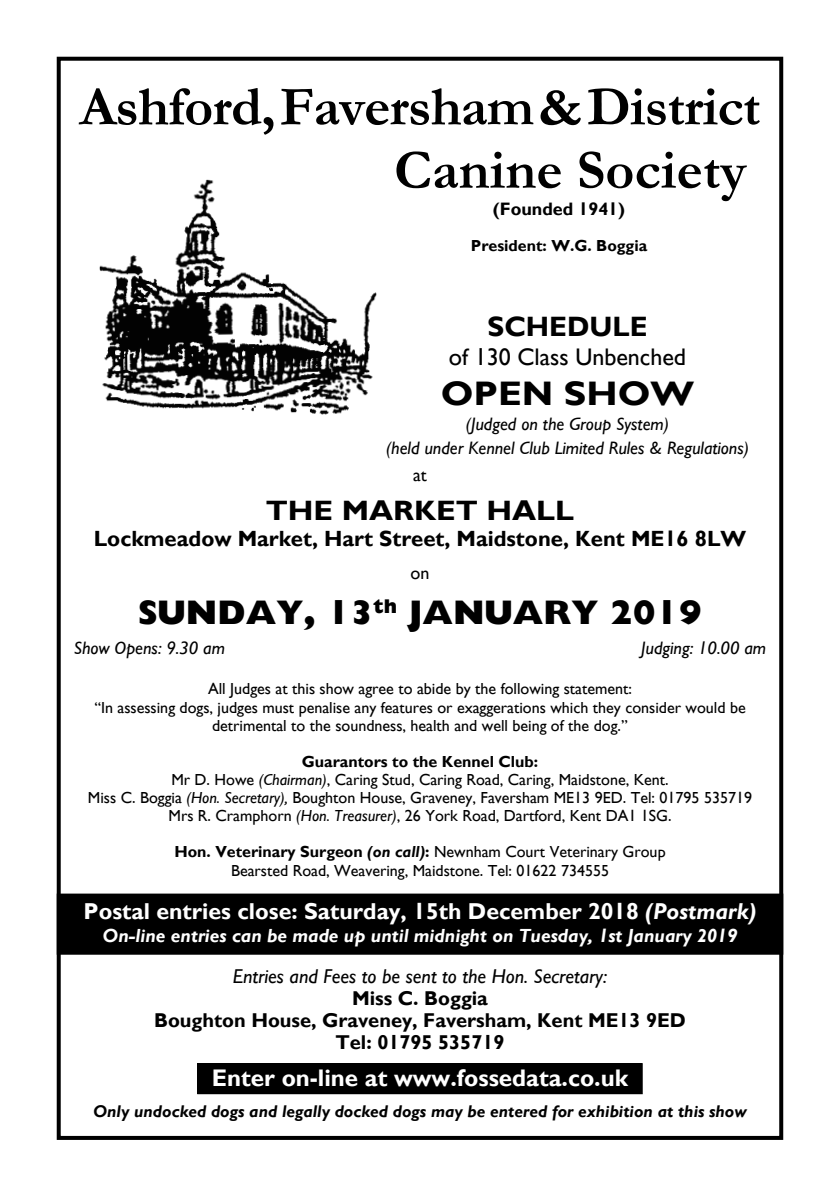
<style>
.page{position:relative;width:840px;height:1191px;background:#fff}
.page>*{position:absolute;margin:0;border:0;box-sizing:border-box;transform-origin:0 0}
.t1{font:700 56px/63.2px "Garamond";letter-spacing:-.015em;color:#000;text-align:right}
.t2{font:800 34px "Gill Sans";color:#000}
.t3{font:700 34px "Gill Sans";color:#000;scale:1.1 1}
.t4{font:700 28px "Gill Sans";color:#000;scale:1.1 1}
.t5{font:700 28px "Gill Sans";color:#000}
.t6{font:700 24px "Gill Sans";color:#fff}
.t7{font:24px "Gill Sans";color:#000}
.t8{font:700 23px "Gill Sans";color:#fff}
.t9{font:700 22px "Gill Sans";color:#000}
.t10{font:700 20px/22px "Gill Sans";color:#000;text-align:center}
.t11{font:italic 20px "Gill Sans";color:#000}
.t12{font:italic 700 19px "Gill Sans";color:#fff}
.t13{font:italic 18px/24.4px "Gill Sans";color:#000;text-align:center}
.t14{font:700 18px "Gill Sans";color:#000}
.t15{font:18px "Gill Sans";color:#000}
.t16{font:italic 700 17px "Gill Sans";color:#000}
.t17{font:16px/18px "Gill Sans";color:#000;text-align:center}
.t18{font:700 16px "Gill Sans";color:#000}
.s1{font-weight:700}
.s2{font-style:italic}
.s3{font-weight:700;font-style:italic}
</style>
<div class="page">
<div style="left:198px;top:1063px;width:444px;height:30px;background:#000"></div>
<div style="left:197px;top:1063px;width:445px;height:31px;border:1px solid #000"></div>
<div style="left:59px;top:895px;width:721px;height:57px;background:#000"></div>
<div style="left:57px;top:893px;width:725px;height:61px;border:4px solid #000"></div>
<div style="left:57px;top:57px;width:725px;height:1083px;border:4px solid #000"></div>
<img style="left:99px;top:179px;width:278px;height:236px">
<h1 class="t1" style="left:79px;top:75px;width:682px">Ashford, Faversham &amp; District<br>Canine Society</h1>
<p class="t14" style="left:492px;top:198px;width:134px">(Founded 1941)</p>
<p class="t18" style="left:470px;top:236px;width:178px">President: W.G. Boggia</p>
<h3 class="t5" style="left:487px;top:310px;width:162px">SCHEDULE</h3>
<h3 class="t7" style="left:448px;top:343px;width:238px">of 130 Class Unbenched</h3>
<h2 class="t3" style="left:440px;top:373px;width:232px">OPEN SHOW</h2>
<p class="t13" style="left:386px;top:411px;width:364px">(Judged on the Group System)<br>(held under Kennel Club Limited Rules &amp; Regulations)</p>
<p class="t15" style="left:413px;top:465px;width:15px">at</p>
<h3 class="t4" style="left:265px;top:493px;width:282px">THE MARKET HALL</h3>
<h3 class="t9" style="left:94px;top:525px;width:653px">Lockmeadow Market, Hart Street, Maidstone, Kent ME16 8LW</h3>
<p class="t15" style="left:410px;top:562px;width:20px">on</p>
<h2 class="t2" style="left:138px;top:593px;width:565px">SUNDAY, 13<sup>th</sup> JANUARY 2019</h2>
<p class="t13" style="left:74px;top:635px;width:153px">Show Opens: 9.30 am</p>
<p class="t13" style="left:641px;top:635px;width:126px">Judging: 10.00 am</p>
<p class="t17" style="left:94px;top:680px;width:652px">All Judges at this show agree to abide by the following statement:<br>“In assessing dogs, judges must penalise any features or exaggerations which they consider would be detrimental to the soundness, health and well being of the dog.”</p>
<p class="t17" style="left:88px;top:752px;width:665px"><span class="s1">Guarantors to the Kennel Club:<br></span>Mr D. Howe <span class="s2">(Chairman)</span>, Caring Stud, Caring Road, Caring, Maidstone, Kent.<br>Miss C. Boggia <span class="s2">(Hon. Secretary),</span> Boughton House, Graveney, Faversham ME13 9ED. Tel: 01795 535719<br>Mrs R. Cramphorn <span class="s2">(Hon. Treasurer)</span>, 26 York Road, Dartford, Kent DA1 1SG.</p>
<p class="t17" style="left:174px;top:842px;width:492px;line-height:19.2px"><span class="s1">Hon. Veterinary Surgeon</span> <span class="s3">(on call)</span><span class="s1">:</span> Newnham Court Veterinary Group<br>Bearsted Road, Weavering, Maidstone. Tel: 01622 734555</p>
<h3 class="t8" style="left:84px;top:897px;width:673px">Postal entries close: Saturday, 15th December 2018 <span class="s2">(Postmark)</span></h3>
<p class="t12" style="left:102px;top:924px;width:636px">On-line entries can be made up until midnight on Tuesday, 1st January 2019</p>
<p class="t11" style="left:233px;top:964px;width:375px">Entries and Fees to be sent to the Hon. Secretary:</p>
<p class="t10" style="left:154px;top:987px;width:533px">Miss C. Boggia<br>Boughton House, Graveney, Faversham, Kent ME13 9ED<br>Tel: 01795 535719</p>
<h3 class="t6" style="left:212px;top:1063px;width:417px">Enter on-line at www.fossedata.co.uk</h3>
<p class="t16" style="left:93px;top:1101px;width:655px">Only undocked dogs and legally docked dogs may be entered for exhibition at this show</p>
</div>
